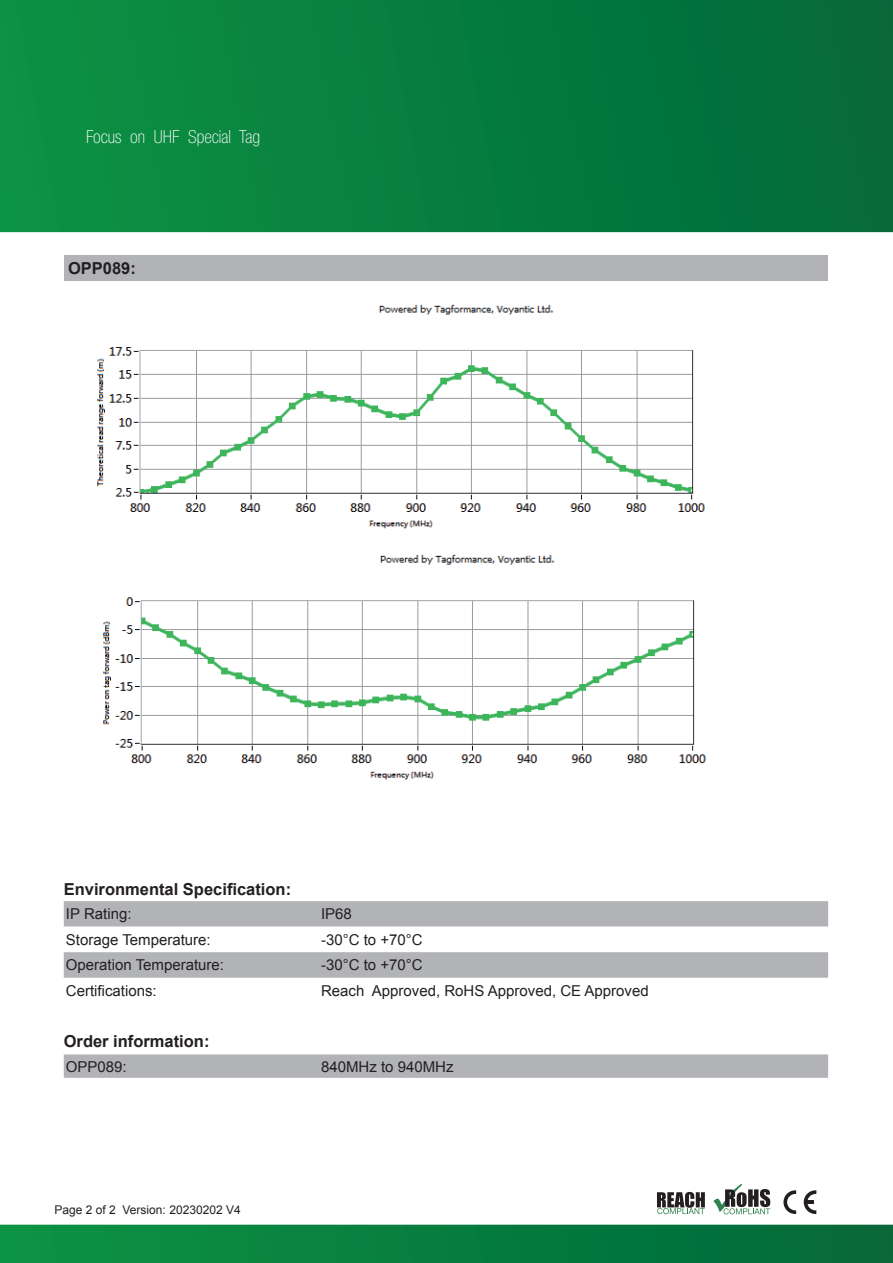
<style>
.page{position:relative;width:893px;height:1263px;background:#fff}
.page>*{position:absolute;margin:0;border:0;box-sizing:border-box;transform-origin:0 0}
.t1{font:100 condensed 18px "Helvetica Neue LT Pro";color:#fff}
.t2{font:700 16.5px "Arial";color:#231f20}
.t3{font:15px "Arial";color:#231f20}
.t4{font:12px "Arial";color:#231f20}
</style>
<div class="page">
<svg style="left:0;top:0;width:893px;height:232px;background:#067d3e"></svg>
<svg style="left:0;top:1225px;width:893px;height:38px;background:#067d3e"></svg>
<div style="left:65px;top:255px;width:763px;height:26px;background:#b2b3b7"></div>
<svg style="left:64px;top:901px;width:764px;height:77px"></svg>
<svg style="left:783px;top:1190px;width:13px;height:24px"></svg>
<svg style="left:804px;top:1190px;width:12px;height:24px"></svg>
<svg style="left:713px;top:1184px;width:57px;height:30px"></svg>
<svg style="left:657px;top:1192px;width:48px;height:22px"></svg>
<svg style="left:64px;top:1054px;width:764px;height:24px;background:#b3b4b8"></svg>
<img style="left:97px;top:304px;width:608px;height:225px">
<img style="left:103px;top:554px;width:603px;height:226px">
<p class="t1" style="left:86px;top:127px;width:175px">Focus on UHF Special Tag</p>
<p class="t2" style="left:68px;top:258px;width:69px">OPP089:</p>
<p class="t2" style="left:64px;top:879px;width:229px">Environmental Specification:</p>
<p class="t3" style="left:66px;top:904px;width:67px">IP Rating:</p>
<p class="t3" style="left:321px;top:904px;width:32px">IP68</p>
<p class="t3" style="left:66px;top:930px;width:146px">Storage Temperature:</p>
<p class="t3" style="left:321px;top:930px;width:103px">-30°С to +70°С</p>
<p class="t3" style="left:66px;top:955px;width:160px">Operation Temperature:</p>
<p class="t3" style="left:321px;top:955px;width:103px">-30°С to +70°С</p>
<p class="t3" style="left:66px;top:981px;width:92px">Certifications:</p>
<p class="t3" style="left:321px;top:981px;width:329px">Reach Approved, RoHS Approved, CE Approved</p>
<p class="t2" style="left:64px;top:1030px;width:147px">Order information:</p>
<p class="t3" style="left:66px;top:1056px;width:62px">OPP089:</p>
<p class="t3" style="left:321px;top:1056px;width:134px">840MHz to 940MHz</p>
<p class="t4" style="left:55px;top:1202px;width:188px">Page 2 of 2 Version: 20230202 V4</p>
</div>
